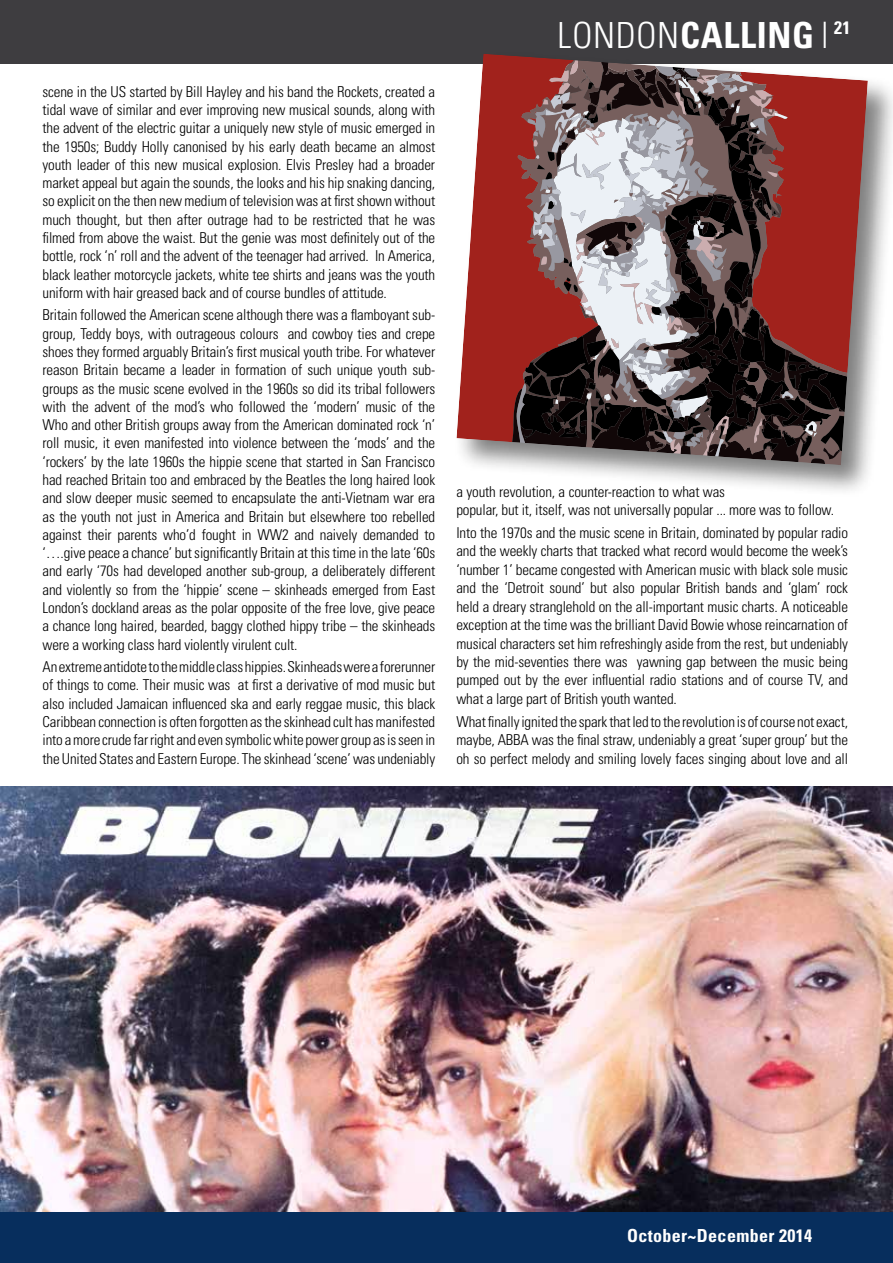
<style>
.page{position:relative;width:893px;height:1263px;background:#fff}
.page>*{position:absolute;margin:0;border:0;box-sizing:border-box;transform-origin:0 0}
.t1{font:700 condensed 36px "Univers";letter-spacing:.02em;color:#fff}
.t2{font:700 condensed 18px "Univers";letter-spacing:.02em;color:#fff}
.t3{font:300 condensed 15px/18.3px "Univers";letter-spacing:-.01em;color:#000;text-align:justify}
.s1{font-weight:300;font-size:27px}
.s2{font-weight:300}
.s3{font-weight:300;font-size:36.3px}
</style>
<div class="page">
<div style="left:0;top:1212px;width:893px;height:51px;background:#072e5d"></div>
<div style="left:0;top:0;width:893px;height:64px;background:#3e3d40"></div>
<div style="left:453px;top:51px;width:440px;height:447px;background:#000;opacity:.5"></div>
<svg style="left:456px;top:54px;width:144px;height:388px;fill:#a1221c"></svg>
<svg style="left:512px;top:60px;width:356px;height:405px;background:#7a5555"></svg>
<img style="left:0;top:787px;width:893px;height:425px">
<p class="t3" style="left:43px;top:82px;width:394px">scene in the US started by Bill Hayley and his band the Rockets, created a tidal wave of similar and ever improving new musical sounds, along with the advent of the electric guitar a uniquely new style of music emerged in the 1950s; Buddy Holly canonised by his early death became an almost youth leader of this new musical explosion. Elvis Presley had a broader market appeal but again the sounds, the looks and his hip snaking dancing, so explicit on the then new medium of television was at first shown without much thought, but then after outrage had to be restricted that he was filmed from above the waist. But the genie was most definitely out of the bottle, rock ‘n’ roll and the advent of the teenager had arrived. In America, black leather motorcycle jackets, white tee shirts and jeans was the youth uniform with hair greased back and of course bundles of attitude.</p>
<p class="t3" style="left:43px;top:306px;width:394px">Britain followed the American scene although there was a flamboyant sub&shy;group, Teddy boys, with outrageous colours and cowboy ties and crepe shoes they formed arguably Britain’s first musical youth tribe. For whatever reason Britain became a leader in formation of such unique youth sub&shy;groups as the music scene evolved in the 1960s so did its tribal followers with the advent of the mod’s who followed the ‘modern’ music of the Who and other British groups away from the American dominated rock ‘n’ roll music, it even manifested into violence between the ‘mods’ and the ‘rockers’ by the late 1960s the hippie scene that started in San Francisco had reached Britain too and embraced by the Beatles the long haired look and slow deeper music seemed to encapsulate the anti-Vietnam war era as the youth not just in America and Britain but elsewhere too rebelled against their parents who’d fought in WW2 and naively demanded to ‘….give peace a chance’ but significantly Britain at this time in the late ‘60s and early ‘70s had developed another sub-group, a deliberately different and violently so from the ‘hippie’ scene – skinheads emerged from East London’s dockland areas as the polar opposite of the free love, give peace a chance long haired, bearded, baggy clothed hippy tribe – the skinheads were a working class hard violently virulent cult.</p>
<p class="t3" style="left:43px;top:657px;width:394px">An extreme antidote to the middle class hippies. Skinheads were a forerunner of things to come. Their music was at first a derivative of mod music but also included Jamaican influenced ska and early reggae music, this black Caribbean connection is often forgotten as the skinhead cult has manifested into a more crude far right and even symbolic white power group as is seen in the United States and Eastern Europe. The skinhead ‘scene’ was undeniably</p>
<p class="t2" style="left:820px;top:16px;width:31px"><span class="s1">|</span> 21</p>
<h1 class="t1" style="left:558px;top:13px;width:273px"><span class="s2">LONDON</span>CALLING <span class="s3">|</span></h1>
<p class="t3" style="left:456px;top:482px;width:379px">a youth revolution, a counter-reaction to what was<br>popular, but it, itself, was not universally popular ... more was to follow.</p>
<p class="t3" style="left:456px;top:523px;width:393px">Into the 1970s and the music scene in Britain, dominated by popular radio and the weekly charts that tracked what record would become the week’s ‘number 1’ became congested with American music with black sole music and the ‘Detroit sound’ but also popular British bands and ‘glam’ rock held a dreary stranglehold on the all-important music charts. A noticeable exception at the time was the brilliant David Bowie whose reincarnation of musical characters set him refreshingly aside from the rest, but undeniably by the mid-seventies there was yawning gap between the music being pumped out by the ever influential radio stations and of course TV, and what a large part of British youth wanted.</p>
<p class="t3" style="left:456px;top:712px;width:393px">What finally ignited the spark that led to the revolution is of course not exact, maybe, ABBA was the final straw, undeniably a great ‘super group’ but the oh so perfect melody and smiling lovely faces singing about love and all</p>
<p class="t2" style="left:627px;top:1224px;width:187px">October~December 2014</p>
</div>
